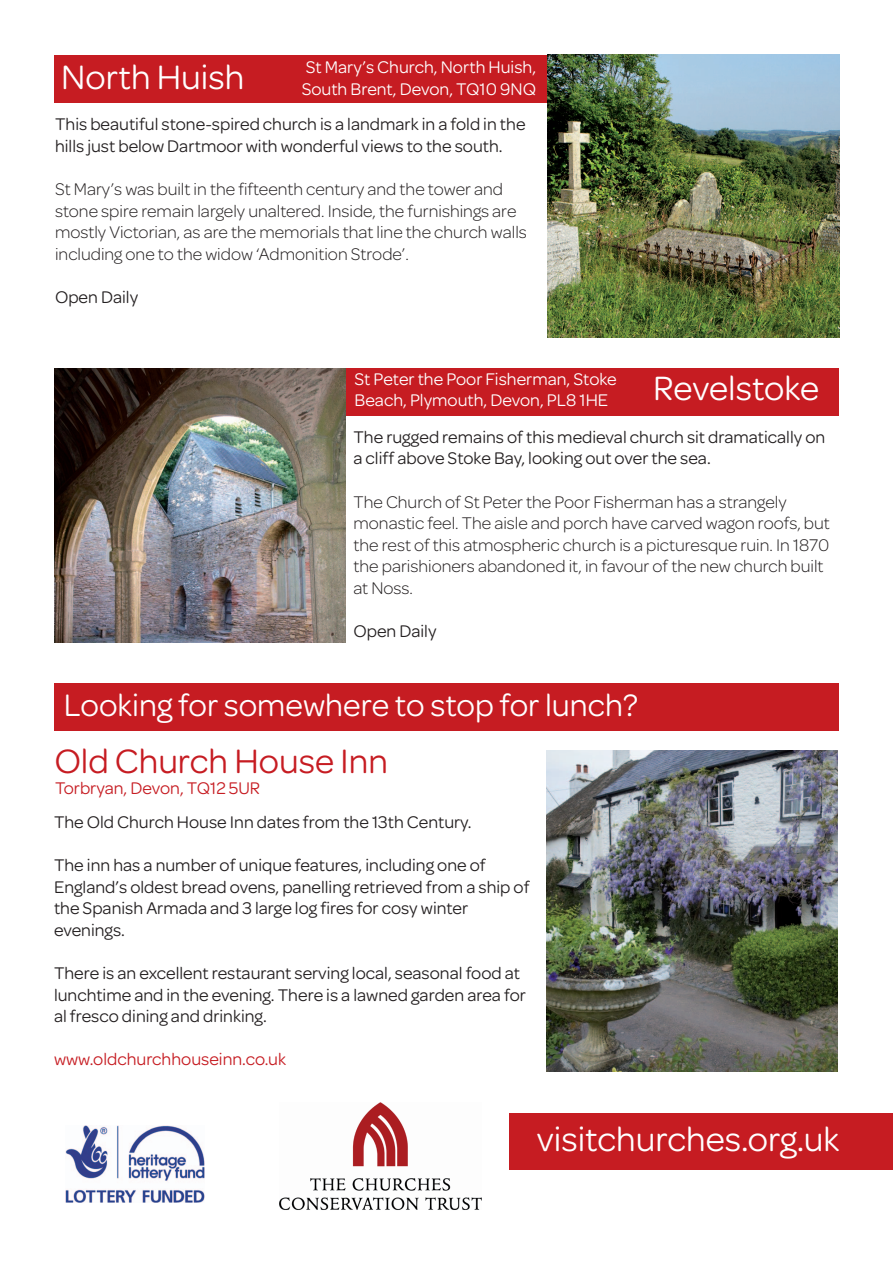
<style>
.page{position:relative;width:893px;height:1263px;background:#fff}
.page>*{position:absolute;margin:0;border:0;box-sizing:border-box;transform-origin:0 0}
.t1{font:36px "Omnes";color:#fff}
.t2{font:36px "Omnes";color:#c61c22}
.t3{font:33px "Omnes";color:#fff}
.t4{font:18px/21.6px "Omnes";color:#231f20}
.t5{font:300 18px/21.6px "Omnes";color:#231f20}
.t6{font:18px/21.6px "Omnes";color:#fff}
.t7{font:18px "Omnes";color:#c61c22}
</style>
<div class="page">
<div style="left:54px;top:683px;width:785px;height:48px;background:#c61c22"></div>
<div style="left:346px;top:368px;width:493px;height:47px;background:#c61c22"></div>
<div style="left:54px;top:55px;width:493px;height:48px;background:#c61c22"></div>
<img style="left:548px;top:55px;width:291px;height:282px">
<img style="left:54px;top:368px;width:291px;height:274px">
<img style="left:546px;top:750px;width:292px;height:321px">
<div style="left:509px;top:1113px;width:384px;height:57px;background:#c61c22"></div>
<img style="left:279px;top:1102px;width:203px;height:108px">
<img style="left:66px;top:1125px;width:139px;height:77px">
<h1 class="t1" style="left:61px;top:53px;width:185px">North Huish</h1>
<p class="t6" style="left:302px;top:56px;width:236px">St Mary’s Church, North Huish,<br>South Brent, Devon, TQ10 9NQ</p>
<p class="t4" style="left:55px;top:113px;width:472px">This beautiful stone-spired church is a landmark in a fold in the hills just below Dartmoor with wonderful views to the south.</p>
<p class="t5" style="left:55px;top:178px;width:473px">St Mary’s was built in the fifteenth century and the tower and stone spire remain largely unaltered. Inside, the furnishings are mostly Victorian, as are the memorials that line the church walls including one to the widow ‘Admonition Strode’.</p>
<p class="t4" style="left:55px;top:285px;width:85px">Open Daily</p>
<p class="t6" style="left:355px;top:367px;width:264px">St Peter the Poor Fisherman, Stoke<br>Beach, Plymouth, Devon, PL8 1HE</p>
<p class="t4" style="left:353px;top:425px;width:473px">The rugged remains of this medieval church sit dramatically on a cliff above Stoke Bay, looking out over the sea.</p>
<p class="t5" style="left:353px;top:490px;width:478px">The Church of St Peter the Poor Fisherman has a strangely monastic feel. The aisle and porch have carved wagon roofs, but the rest of this atmospheric church is a picturesque ruin. In 1870 the parishioners abandoned it, in favour of the new church built at Noss.</p>
<p class="t4" style="left:353px;top:619px;width:85px">Open Daily</p>
<h1 class="t1" style="left:653px;top:364px;width:168px">Revelstoke</h1>
<h2 class="t3" style="left:64px;top:683px;width:575px">Looking for somewhere to stop for lunch?</h2>
<h1 class="t2" style="left:54px;top:736px;width:335px">Old Church House Inn</h1>
<p class="t7" style="left:55px;top:776px;width:207px">Torbryan, Devon, TQ12 5UR</p>
<p class="t4" style="left:54px;top:810px;width:419px">The Old Church House Inn dates from the 13th Century.</p>
<p class="t4" style="left:54px;top:853px;width:477px">The inn has a number of unique features, including one of England’s oldest bread ovens, panelling retrieved from a ship of the Spanish Armada and 3 large log fires for cosy winter evenings.</p>
<p class="t4" style="left:54px;top:961px;width:473px">There is an excellent restaurant serving local, seasonal food at lunchtime and in the evening. There is a lawned garden area for al fresco dining and drinking.</p>
<p class="t7" style="left:54px;top:1047px;width:233px">www.oldchurchhouseinn.co.uk</p>
<h1 class="t1" style="left:537px;top:1115px;width:304px">visitchurches.org.uk</h1>
</div>
